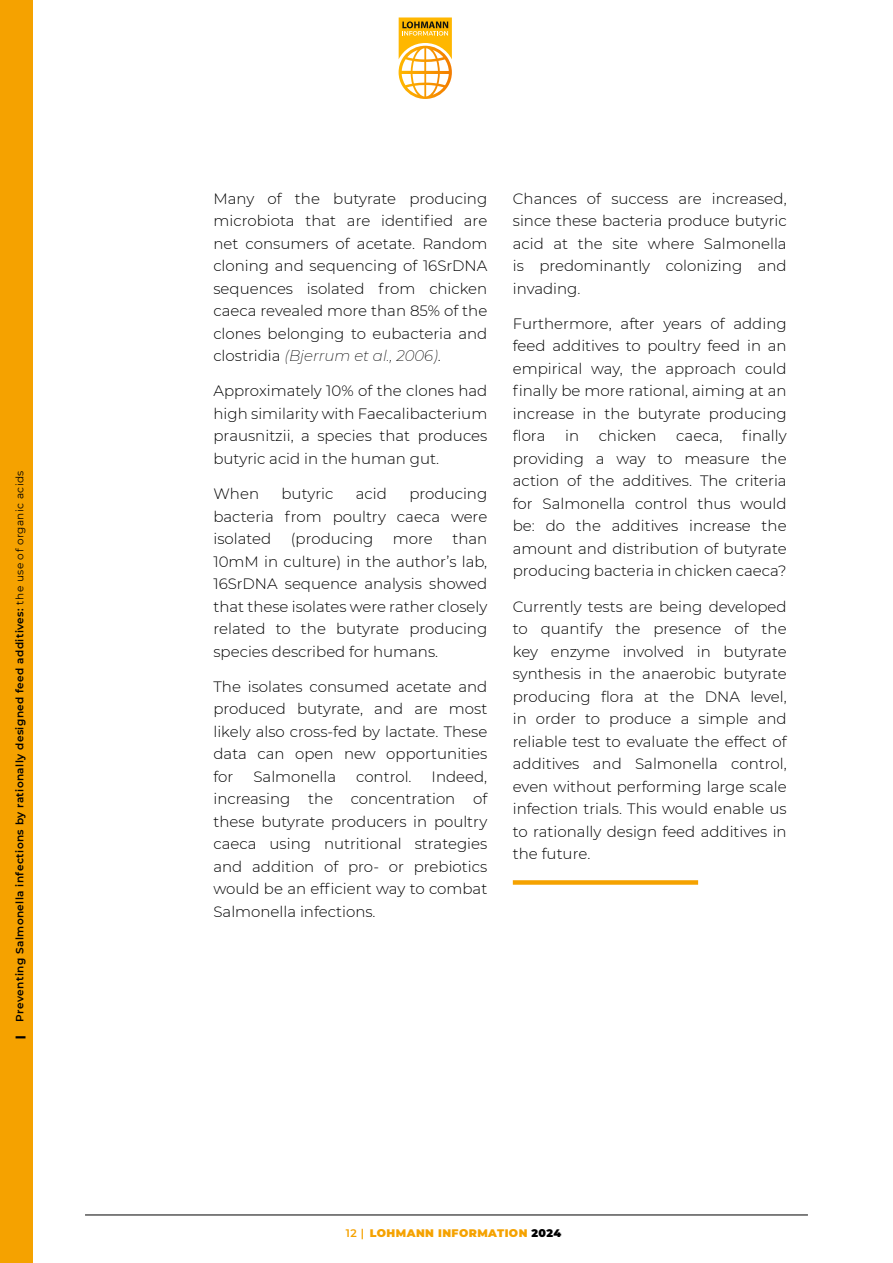
<style>
.page{position:relative;width:893px;height:1263px;background:#fff}
.page>*{position:absolute;margin:0;border:0;box-sizing:border-box;transform-origin:0 0}
.t1{font:300 15px/22.5px "Montserrat";color:#000;text-align:justify}
.t2{font:900 10.95px "Montserrat";letter-spacing:.04em;color:#f5a200}
.t3{font:600 10.5px "Montserrat";letter-spacing:.04em;color:#000}
.t4{font:900 10.5px "Montserrat";color:#000}
.s1{font-weight:400}
.s2{font-weight:200;font-style:italic}
.s3{font-weight:600}
.s4{color:#000}
</style>
<div class="page">
<div style="left:513px;top:880px;width:185px;height:5px;background:#f5a200"></div>
<div style="left:0;top:0;width:33px;height:1263px;background:#f5a200"></div>
<hr style="left:85px;top:1215px;width:723px;height:1px;background:#000">
<svg style="left:399px;top:17px;width:53px;height:82px"></svg>
<p class="t3" style="left:12px;top:1021px;width:553px;rotate:-90deg">Preventing Salmonella infections by rationally designed feed additives: <span class="s1">the use of organic acids</span></p>
<p class="t4" style="left:12px;top:1038px;width:5px;rotate:-90deg">|</p>
<p class="t1" style="left:213px;top:186px;width:275px">Many of the butyrate producing microbiota that are identified are net consumers of acetate. Random cloning and sequencing of 16SrDNA sequences isolated from chicken caeca revealed more than 85% of the clones belonging to eubacteria and clostridia <span class="s2">(Bjerrum et al., 2006)</span>.</p>
<p class="t1" style="left:213px;top:379px;width:275px">Approximately 10% of the clones had high similarity with Faecalibacterium prausnitzii, a species that produces butyric acid in the human gut.</p>
<p class="t1" style="left:213px;top:482px;width:47px">When</p>
<p class="t1" style="left:282px;top:482px;width:53px">butyric</p>
<p class="t1" style="left:356px;top:482px;width:33px">acid</p>
<p class="t1" style="left:213px;top:482px;width:275px;text-indent:196px">producing bacteria from poultry caeca were isolated</p>
<p class="t1" style="left:213px;top:527px;width:275px;text-indent:239px">than 10mM in culture) in the author’s lab, 16SrDNA sequence analysis showed that these isolates were rather closely related to the butyrate producing species described for humans.</p>
<p class="t1" style="left:213px;top:675px;width:275px">The isolates consumed acetate and produced butyrate, and are most likely also cross-fed by lactate. These data can open new opportunities for</p>
<p class="t1" style="left:291px;top:527px;width:84px">(producing</p>
<p class="t1" style="left:393px;top:527px;width:41px">more</p>
<p class="t1" style="left:213px;top:765px;width:275px;text-indent:218px">Indeed, increasing the concentration of these butyrate producers in poultry caeca using nutritional strategies and addition of pro- or prebiotics would be an efficient way to combat Salmonella infections.</p>
<p class="t1" style="left:253px;top:765px;width:84px">Salmonella</p>
<p class="t1" style="left:356px;top:765px;width:57px">control.</p>
<p class="t1" style="left:513px;top:186px;width:275px">Chances of success are increased, since these bacteria produce butyric acid at the site where Salmonella is predominantly colonizing and invading.</p>
<p class="t1" style="left:513px;top:312px;width:275px">Furthermore, after years of adding feed additives to poultry feed in an empirical way, the approach could finally be more rational, aiming at an increase in the butyrate producing flora</p>
<p class="t1" style="left:513px;top:424px;width:275px;text-indent:229px">finally providing a way to measure the action of the additives. The criteria for Salmonella control thus would be: do the additives increase the amount and distribution of butyrate producing bacteria in chicken caeca?</p>
<p class="t1" style="left:513px;top:594px;width:275px">Currently tests are being developed to quantify the presence of the key enzyme involved in butyrate synthesis in the anaerobic butyrate producing flora at the DNA level, in order to produce a simple and reliable test to evaluate the effect of additives and Salmonella control, even without performing large scale infection trials. This would enable us to rationally design feed additives in the future.</p>
<p class="t1" style="left:565px;top:424px;width:16px">in</p>
<p class="t1" style="left:599px;top:424px;width:59px">chicken</p>
<p class="t1" style="left:676px;top:424px;width:48px">caeca,</p>
<p class="t2" style="left:346px;top:1225px;width:217px"><span class="s3">12 |</span> LOHMANN INFORMATION <span class="s4">2024</span></p>
</div>
